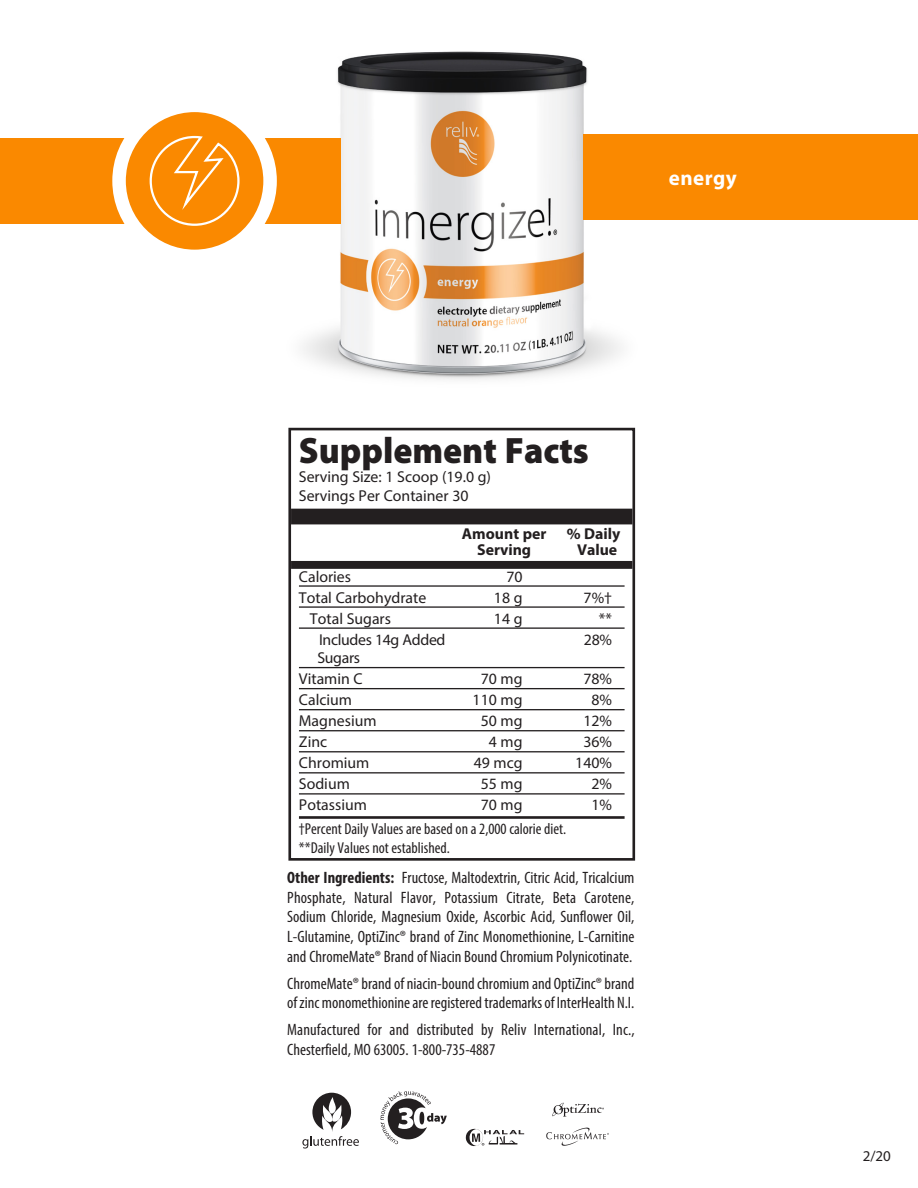
<style>
.page{position:relative;width:918px;height:1188px;background:#fff}
.page>*{position:absolute;margin:0;border:0;box-sizing:border-box;transform-origin:0 0}
.t1{font:900 36.9px "Myriad Pro";color:#231f20;scale:.96 1}
.t2{font:700 21px "Myriad Pro";letter-spacing:.025em;color:#fff}
.t3{font:condensed 16.5px/19.8px "Myriad Pro";color:#231f20}
.t4{font:15.75px/18.5px "Myriad Pro";color:#231f20}
.t5{font:condensed 15.75px "Myriad Pro";color:#231f20}
.t6{font:700 15.75px "Myriad Pro";color:#231f20}
.t7{font:15.75px "Myriad Pro";letter-spacing:-.02em;color:#231f20}
.t8{font:15px "Myriad Pro";color:#231f20}
.s1{font-weight:700}
</style>
<div class="page">
<div style="left:291px;top:509px;width:341px;height:15px;background:#231f20"></div>
<div style="left:291px;top:561px;width:341px;height:8px;background:#231f20"></div>
<hr style="left:299px;top:585px;width:326px;height:2px;background:#231f20">
<hr style="left:299px;top:606px;width:326px;height:2px;background:#231f20">
<hr style="left:299px;top:627px;width:326px;height:2px;background:#231f20">
<hr style="left:299px;top:667px;width:326px;height:1px;background:#231f20">
<hr style="left:299px;top:688px;width:326px;height:1px;background:#231f20">
<hr style="left:299px;top:709px;width:326px;height:1px;background:#231f20">
<hr style="left:299px;top:730px;width:326px;height:1px;background:#231f20">
<hr style="left:299px;top:751px;width:326px;height:1px;background:#231f20">
<hr style="left:299px;top:772px;width:326px;height:1px;background:#231f20">
<hr style="left:299px;top:793px;width:326px;height:2px;background:#231f20">
<hr style="left:299px;top:816px;width:326px;height:3px;background:#231f20">
<div style="left:288px;top:428px;width:347px;height:433px;border:3px solid #231f20"></div>
<img style="left:279px;top:51px;width:364px;height:329px">
<div style="left:583px;top:134px;width:335px;height:85px;background:#fa8900"></div>
<div style="left:0;top:138px;width:340px;height:85px;background:#fa8900"></div>
<svg style="left:119px;top:105px;width:151px;height:151px;fill:#fa8900"></svg>
<div style="left:112px;top:99px;width:165px;height:164px;border:14px solid #fff;border-radius:50%"></div>
<svg style="left:148px;top:135px;width:93px;height:92px"></svg>
<img style="left:546px;top:1127px;width:63px;height:19px">
<img style="left:552px;top:1102px;width:52px;height:15px">
<svg style="left:302px;top:1093px;width:57px;height:56px"></svg>
<svg style="left:380px;top:1091px;width:67px;height:53px"></svg>
<svg style="left:465px;top:1128px;width:59px;height:19px"></svg>
<p class="t2" style="left:669px;top:165px;width:70px">energy</p>
<p class="t1" style="left:299px;top:426px;width:304px">Supplement Facts</p>
<p class="t4" style="left:299px;top:468px;width:194px">Serving Size: 1 Scoop (19.0 g)<br>Servings Per Container 30</p>
<p class="t6" style="left:462px;top:524px;width:86px">Amount per</p>
<p class="t6" style="left:567px;top:524px;width:55px">% Daily</p>
<p class="t6" style="left:477px;top:540px;width:56px">Serving</p>
<p class="t6" style="left:577px;top:540px;width:42px">Value</p>
<p class="t4" style="left:299px;top:567px;width:54px">Calories</p>
<p class="t4" style="left:506px;top:567px;width:18px">70</p>
<p class="t4" style="left:299px;top:588px;width:129px">Total Carbohydrate</p>
<p class="t4" style="left:494px;top:588px;width:30px">18 g</p>
<p class="t4" style="left:584px;top:588px;width:30px">7%†</p>
<p class="t4" style="left:310px;top:609px;width:83px">Total Sugars</p>
<p class="t4" style="left:494px;top:609px;width:30px">14 g</p>
<p class="t4" style="left:599px;top:609px;width:15px">**</p>
<p class="t7" style="left:319px;top:630px;width:128px">Includes 14g Added</p>
<p class="t4" style="left:584px;top:630px;width:30px">28%</p>
<p class="t4" style="left:317px;top:648px;width:44px">Sugars</p>
<p class="t4" style="left:299px;top:669px;width:65px">Vitamin C</p>
<p class="t4" style="left:481px;top:669px;width:43px">70 mg</p>
<p class="t4" style="left:583px;top:669px;width:30px">78%</p>
<p class="t4" style="left:299px;top:690px;width:55px">Calcium</p>
<p class="t4" style="left:473px;top:690px;width:51px">110 mg</p>
<p class="t4" style="left:591px;top:690px;width:22px">8%</p>
<p class="t4" style="left:299px;top:712px;width:79px">Magnesium</p>
<p class="t4" style="left:481px;top:712px;width:43px">50 mg</p>
<p class="t4" style="left:583px;top:712px;width:30px">12%</p>
<p class="t4" style="left:299px;top:733px;width:30px">Zinc</p>
<p class="t4" style="left:489px;top:733px;width:35px">4 mg</p>
<p class="t4" style="left:583px;top:733px;width:30px">36%</p>
<p class="t4" style="left:299px;top:754px;width:72px">Chromium</p>
<p class="t4" style="left:474px;top:754px;width:50px">49 mcg</p>
<p class="t4" style="left:575px;top:754px;width:38px">140%</p>
<p class="t4" style="left:299px;top:775px;width:52px">Sodium</p>
<p class="t4" style="left:481px;top:775px;width:43px">55 mg</p>
<p class="t4" style="left:591px;top:775px;width:22px">2%</p>
<p class="t4" style="left:299px;top:796px;width:69px">Potassium</p>
<p class="t4" style="left:481px;top:796px;width:43px">70 mg</p>
<p class="t4" style="left:591px;top:796px;width:22px">1%</p>
<p class="t5" style="left:299px;top:819px;width:269px">†Percent Daily Values are based on a 2,000 calorie diet.</p>
<p class="t5" style="left:299px;top:838px;width:152px">**Daily Values not established.</p>
<p class="t3" style="left:287px;top:867px;width:349px;text-align:justify"><span class="s1">Other Ingredients:</span> Fructose, Maltodextrin, Citric Acid, Tricalcium Phosphate, Natural Flavor, Potassium Citrate, Beta Carotene, Sodium Chloride, Magnesium Oxide, Ascorbic Acid, Sunflower Oil, L-Glutamine, OptiZinc® brand of Zinc Monomethionine, L-Carnitine and ChromeMate® Brand of Niacin Bound Chromium Polynicotinate.</p>
<p class="t3" style="left:287px;top:973px;width:349px">ChromeMate® brand of niacin-bound chromium and OptiZinc® brand of zinc monomethionine are registered trademarks of InterHealth N.I.</p>
<p class="t3" style="left:287px;top:1019px;width:349px">Manufactured for and distributed by Reliv International, Inc.,<br>Chesterfield, MO 63005. 1-800-735-4887</p>
<p class="t8" style="left:863px;top:1147px;width:30px">2/20</p>
</div>
